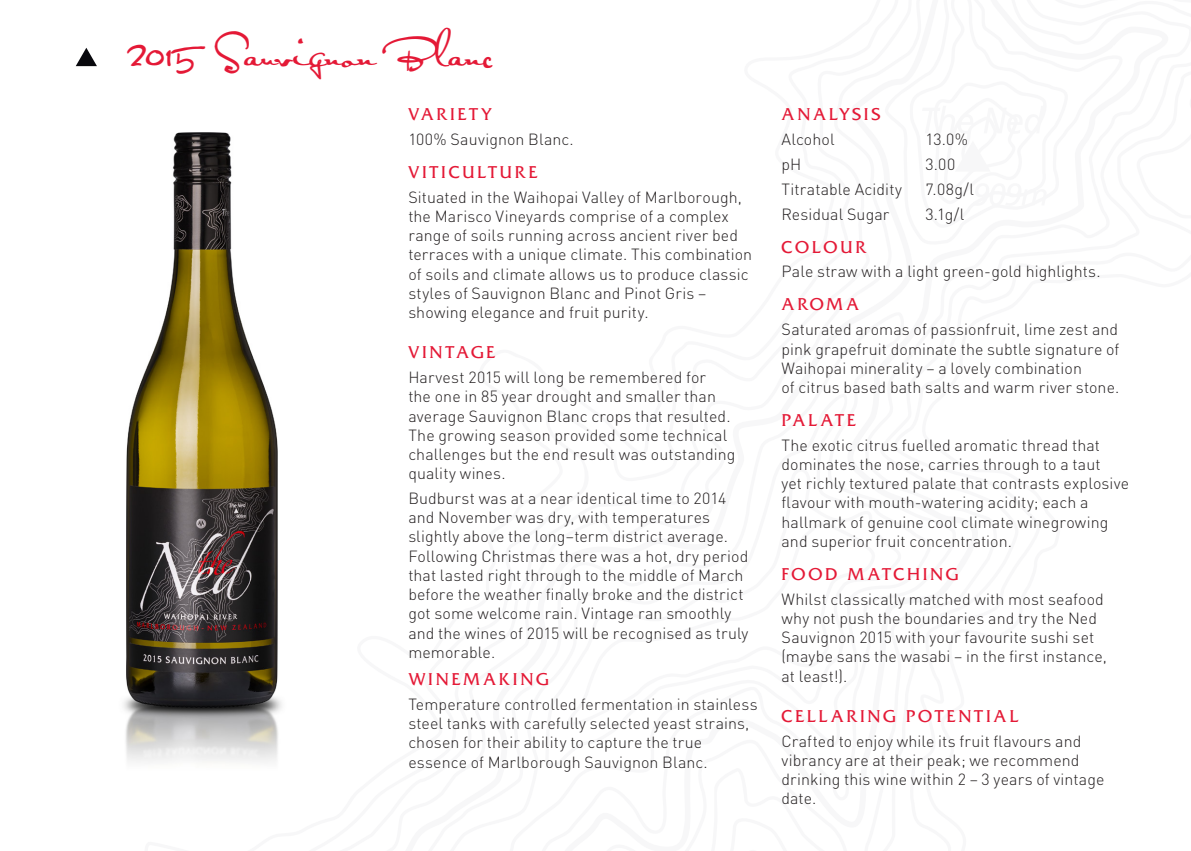
<style>
.page{position:relative;width:1191px;height:851px;background:#fff}
.page>*{position:absolute;margin:0;border:0;box-sizing:border-box;transform-origin:0 0}
.t1{font:36px "Satisfaction";letter-spacing:-.02em;color:#e41936}
.Body_Text{font:18px "Friz Quadrata Std";letter-spacing:.155em;color:#e41936}
.Body_Text-2{font:300 16px/19.2px "DIN";letter-spacing:.005em;color:#231f20}
</style>
<div class="page">
<svg style="left:76px;top:48px;width:21px;height:18px"></svg>
<img style="left:123px;top:132px;width:159px;height:630px">
<p class="t1" style="left:128px;top:31px;width:368px">2015 Sauvignon Blanc</p>
<p class="Body_Text" style="left:408px;top:104px;width:84px">VARIETY</p>
<p class="Body_Text-2" style="left:408px;top:129px;width:167px">100% Sauvignon Blanc.</p>
<p class="Body_Text" style="left:408px;top:162px;width:131px">VITICULTURE</p>
<p class="Body_Text-2" style="left:408px;top:187px;width:345px">Situated in the Waihopai Valley of Marlborough, the Marisco Vineyards comprise of a complex range of soils running across ancient river bed terraces with a unique climate. This combination of soils and climate allows us to produce classic styles of Sauvignon Blanc and Pinot Gris – showing elegance and fruit purity.</p>
<p class="Body_Text" style="left:408px;top:342px;width:89px">VINTAGE</p>
<p class="Body_Text-2" style="left:408px;top:367px;width:329px">Harvest 2015 will long be remembered for<br>the one in 85 year drought and smaller than average Sauvignon Blanc crops that resulted.<br>The growing season provided some technical challenges but the end result was outstanding quality wines.</p>
<p class="Body_Text-2" style="left:408px;top:488px;width:342px">Budburst was at a near identical time to 2014 and November was dry, with temperatures slightly above the long–term district average.<br>Following Christmas there was a hot, dry period that lasted right through to the middle of March before the weather finally broke and the district got some welcome rain. Vintage ran smoothly and the wines of 2015 will be recognised as truly memorable.</p>
<p class="Body_Text" style="left:408px;top:669px;width:141px">WINEMAKING</p>
<p class="Body_Text-2" style="left:408px;top:694px;width:351px">Temperature controlled fermentation in stainless steel tanks with carefully selected yeast strains, chosen for their ability to capture the true essence of Marlborough Sauvignon Blanc.</p>
<p class="Body_Text" style="left:781px;top:104px;width:101px">ANALYSIS</p>
<p class="Body_Text-2" style="left:781px;top:129px;width:55px">Alcohol</p>
<p class="Body_Text-2" style="left:925px;top:129px;width:44px">13.0%</p>
<p class="Body_Text-2" style="left:781px;top:154px;width:21px">pH</p>
<p class="Body_Text-2" style="left:925px;top:154px;width:31px">3.00</p>
<p class="Body_Text-2" style="left:781px;top:179px;width:122px">Titratable Acidity</p>
<p class="Body_Text-2" style="left:925px;top:179px;width:50px">7.08g/l</p>
<p class="Body_Text-2" style="left:781px;top:204px;width:109px">Residual Sugar</p>
<p class="Body_Text-2" style="left:925px;top:204px;width:40px">3.1g/l</p>
<p class="Body_Text" style="left:781px;top:236px;width:85px">COLOUR</p>
<p class="Body_Text-2" style="left:781px;top:262px;width:321px">Pale straw with a light green-gold highlights.</p>
<p class="Body_Text" style="left:781px;top:294px;width:79px">AROMA</p>
<p class="Body_Text-2" style="left:781px;top:320px;width:339px">Saturated aromas of passionfruit, lime zest and pink grapefruit dominate the subtle signature of Waihopai minerality – a lovely combination<br>of citrus based bath salts and warm river stone.</p>
<p class="Body_Text" style="left:781px;top:410px;width:76px">PALATE</p>
<p class="Body_Text-2" style="left:781px;top:435px;width:349px">The exotic citrus fuelled aromatic thread that dominates the nose, carries through to a taut<br>yet richly textured palate that contrasts explosive flavour with mouth-watering acidity; each a hallmark of genuine cool climate winegrowing and superior fruit concentration.</p>
<p class="Body_Text" style="left:781px;top:563px;width:178px">FOOD MATCHING</p>
<p class="Body_Text-2" style="left:781px;top:589px;width:327px">Whilst classically matched with most seafood why not push the boundaries and try the Ned Sauvignon 2015 with your favourite sushi set (maybe sans the wasabi – in the first instance, at least!).</p>
<p class="Body_Text" style="left:781px;top:705px;width:239px">CELLARING POTENTIAL</p>
<p class="Body_Text-2" style="left:781px;top:731px;width:324px">Crafted to enjoy while its fruit flavours and vibrancy are at their peak; we recommend drinking this wine within 2 – 3 years of vintage date.</p>
</div>
